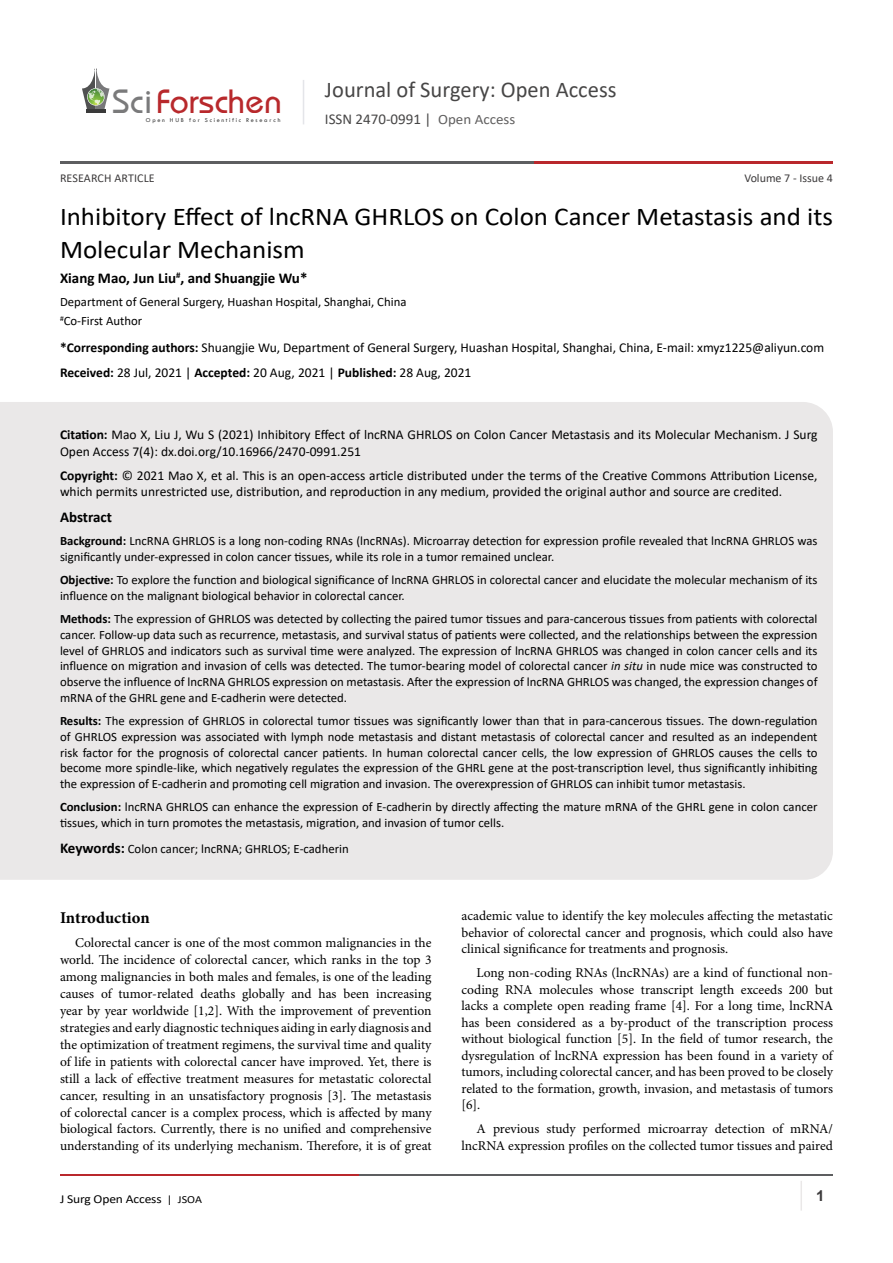
<style>
.page{position:relative;width:893px;height:1263px;background:#fff}
.page>*{position:absolute;margin:0;border:0;box-sizing:border-box;transform-origin:0 0}
.t1{font:35.1px "Opal";color:#b8292c}
.t2{font:25.65px/33px "Calibri";color:#000;scale:1.05 1}
.t3{font:22.5px "Calibri";color:#474646}
.heading_1{font:700 16.5px "Minion Pro";letter-spacing:-.005em;color:#000}
.t4{font:700 15px "Calibri";color:#000}
.t5{font:15px "Calibri";color:#474646}
.t6{font:700 15px "Arial";color:#3c3a3b}
.t7{font:13.5px/17px "Minion Pro";letter-spacing:-.005em;color:#000;text-align:justify}
.t8{font:13.5px/16.5px "Calibri";color:#000}
.t9{font:12.75px/15.8px "Calibri";color:#000}
.t10{font:12.15px "Calibri";letter-spacing:-.01em;color:#000;scale:1.11 1}
.t11{font:12px "Calibri";color:#3c3a3b}
.t12{font:6.15px "Tw Cen";letter-spacing:.28em;color:#3a3a3a}
.s1{color:#7a7a7b}
.s2{font-size:14.25px;color:#605f5f}
.s3{font-weight:700}
.s4{font-style:italic}
.s5{font-weight:700;font-size:15px}
.s6{font-size:10.8px}
</style>
<div class="page">
<hr style="left:86px;top:109px;width:19px;height:4px;background:#3a3a3a">
<svg style="left:82px;top:68px;width:27px;height:41px"></svg>
<hr style="left:303px;top:80px;width:1px;height:44px;background:#e4e5e9">
<hr style="left:800px;top:1181px;width:2px;height:29px;background:#eae8e8">
<hr style="left:60px;top:1174px;width:300px;height:2px;background:#b9282c">
<hr style="left:359px;top:1174px;width:474px;height:2px;background:#5d5e60">
<div style="left:0;top:402px;width:833px;height:478px;background:#eae8e8"></div>
<hr style="left:533px;top:162px;width:300px;height:2px;background:#b9282c">
<hr style="left:60px;top:162px;width:474px;height:2px;background:#5d5e60">
<h1 class="t1" style="left:113px;top:80px;width:171px"><span class="s1">Sci</span>Forschen</h1>
<p class="t12" style="left:146px;top:116px;width:136px">Open HUB for Scientific Research</p>
<h3 class="t3" style="left:325px;top:74px;width:293px">Journal of Surgery: Open Access</h3>
<p class="t5" style="left:325px;top:109px;width:192px">ISSN 2470-0991 | <span class="s2">Open Access</span></p>
<p class="t11" style="left:744px;top:170px;width:90px">Volume 7 - Issue 4</p>
<p class="t11" style="left:60px;top:170px;width:96px">RESEARCH ARTICLE</p>
<p class="t2" style="left:60px;top:199px;width:738px">Inhibitory Effect of lncRNA GHRLOS on Colon Cancer Metastasis and its<br>Molecular Mechanism</p>
<p class="t4" style="left:60px;top:267px;width:249px">Xiang Mao, Jun Liu<sup>#</sup>, and Shuangjie Wu*</p>
<p class="t9" style="left:60px;top:294px;width:348px">Department of General Surgery, Huashan Hospital, Shanghai, China</p>
<p class="t9" style="left:60px;top:313px;width:84px"><sup>#</sup>Co-First Author</p>
<p class="t8" style="left:60px;top:339px;width:766px"><span class="s3">*Corresponding authors:</span> Shuangjie Wu, Department of General Surgery, Huashan Hospital, Shanghai, China, E-mail: xmyz1225@aliyun.com</p>
<p class="t8" style="left:60px;top:364px;width:413px"><span class="s3">Received:</span> 28 Jul, 2021 | <span class="s3">Accepted:</span> 20 Aug, 2021 | <span class="s3">Published:</span> 28 Aug, 2021</p>
<p class="t8" style="left:60px;top:426px;width:759px"><span class="s3">Citation:</span> Mao X, Liu J, Wu S (2021) Inhibitory Effect of lncRNA GHRLOS on Colon Cancer Metastasis and its Molecular Mechanism. J Surg<br>Open Access 7(4): dx.doi.org/10.16966/2470-0991.251</p>
<p class="t8" style="left:60px;top:467px;width:759px"><span class="s3">Copyright:</span> © 2021 Mao X, et al. This is an open-access article distributed under the terms of the Creative Commons Attribution License, which permits unrestricted use, distribution, and reproduction in any medium, provided the original author and source are credited.</p>
<p class="t4" style="left:60px;top:506px;width:53px">Abstract</p>
<p class="t9" style="left:60px;top:533px;width:759px"><span class="s3">Background:</span> LncRNA GHRLOS is a long non-coding RNAs (lncRNAs). Microarray detection for expression profile revealed that lncRNA GHRLOS was significantly under-expressed in colon cancer tissues, while its role in a tumor remained unclear.</p>
<p class="t9" style="left:60px;top:572px;width:759px"><span class="s3">Objective:</span> To explore the function and biological significance of lncRNA GHRLOS in colorectal cancer and elucidate the molecular mechanism of its influence on the malignant biological behavior in colorectal cancer.</p>
<p class="t9" style="left:60px;top:611px;width:759px;text-align:justify"><span class="s3">Methods:</span> The expression of GHRLOS was detected by collecting the paired tumor tissues and para-cancerous tissues from patients with colorectal cancer. Follow-up data such as recurrence, metastasis, and survival status of patients were collected, and the relationships between the expression level of GHRLOS and indicators such as survival time were analyzed. The expression of lncRNA GHRLOS was changed in colon cancer cells and its influence on migration and invasion of cells was detected. The tumor-bearing model of colorectal cancer <span class="s4">in situ</span> in nude mice was constructed to observe the influence of lncRNA GHRLOS expression on metastasis. After the expression of lncRNA GHRLOS was changed, the expression changes of mRNA of the GHRL gene and E-cadherin were detected.</p>
<p class="t9" style="left:60px;top:713px;width:759px;text-align:justify"><span class="s3">Results:</span> The expression of GHRLOS in colorectal tumor tissues was significantly lower than that in para-cancerous tissues. The down-regulation of GHRLOS expression was associated with lymph node metastasis and distant metastasis of colorectal cancer and resulted as an independent risk factor for the prognosis of colorectal cancer patients. In human colorectal cancer cells, the low expression of GHRLOS causes the cells to become more spindle-like, which negatively regulates the expression of the GHRL gene at the post-transcription level, thus significantly inhibiting the expression of E-cadherin and promoting cell migration and invasion. The overexpression of GHRLOS can inhibit tumor metastasis.</p>
<p class="t9" style="left:60px;top:799px;width:759px"><span class="s3">Conclusion:</span> lncRNA GHRLOS can enhance the expression of E-cadherin by directly affecting the mature mRNA of the GHRL gene in colon cancer tissues, which in turn promotes the metastasis, migration, and invasion of tumor cells.</p>
<p class="t9" style="left:60px;top:840px;width:290px"><span class="s5">Keywords:</span> Colon cancer; lncRNA; GHRLOS; E-cadherin</p>
<p class="heading_1" style="left:60px;top:906px;width:91px">Introduction</p>
<p class="t7" style="left:60px;top:935px;width:373px;text-indent:15px">Colorectal cancer is one of the most common malignancies in the world. The incidence of colorectal cancer, which ranks in the top 3 among malignancies in both males and females, is one of the leading causes of tumor-related deaths globally and has been increasing year by year worldwide [1,2]. With the improvement of prevention strategies and early diagnostic techniques aiding in early diagnosis and the optimization of treatment regimens, the survival time and quality of life in patients with colorectal cancer have improved. Yet, there is still a lack of effective treatment measures for metastatic colorectal cancer, resulting in an unsatisfactory prognosis [3]. The metastasis of colorectal cancer is a complex process, which is affected by many biological factors. Currently, there is no unified and comprehensive understanding of its underlying mechanism. Therefore, it is of great</p>
<p class="t7" style="left:461px;top:908px;width:373px;line-height:16.5px">academic value to identify the key molecules affecting the metastatic behavior of colorectal cancer and prognosis, which could also have clinical significance for treatments and prognosis.</p>
<p class="t7" style="left:461px;top:965px;width:373px;line-height:16.5px;text-indent:15px">Long non-coding RNAs (lncRNAs) are a kind of functional non&shy;coding RNA molecules whose transcript length exceeds 200 but lacks a complete open reading frame [4]. For a long time, lncRNA has been considered as a by-product of the transcription process without biological function [5]. In the field of tumor research, the dysregulation of lncRNA expression has been found in a variety of tumors, including colorectal cancer, and has been proved to be closely related to the formation, growth, invasion, and metastasis of tumors [6].</p>
<p class="t7" style="left:461px;top:1121px;width:373px;line-height:16.5px;text-align:right">A previous study performed microarray detection of mRNA/ lncRNA expression profiles on the collected tumor tissues and paired</p>
<p class="t10" style="left:60px;top:1190px;width:129px">J Surg Open Access <span class="s6">| JSOA</span></p>
<p class="t6" style="left:816px;top:1185px;width:10px">1</p>
</div>
